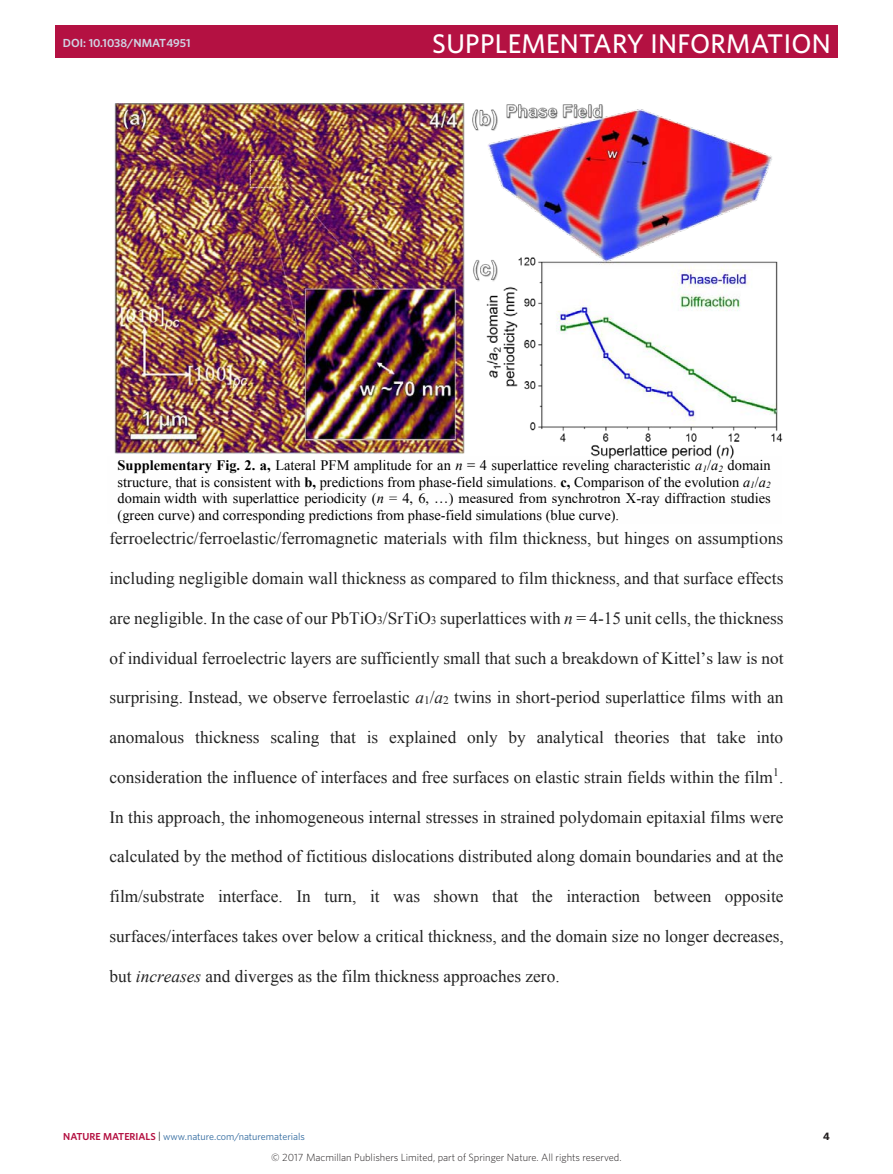
<style>
.page{position:relative;width:893px;height:1174px;background:#fff}
.page>*{position:absolute;margin:0;border:0;box-sizing:border-box;transform-origin:0 0}
.t1{font:500 27px "Whitney";letter-spacing:.01em;color:#fff}
.t2{font:17.25px "Times New Roman";color:#222}
.t3{font:14.4px/16.5px "Times New Roman";color:#000;text-align:justify}
.t4{font:600 11.7px "Whitney";color:#cfd4e4}
.t5{font:700 10.8px "Whitney";color:#231f20}
.t6{font:300 10.5px "Whitney";color:#231f20}
.t7{font:10.2px "Whitney";color:#316a9f}
.s1{font-weight:700}
.s2{font-style:italic}
.s3{font-size:11.55px}
.s4{font-weight:600;color:#b41142}
.s5{color:#231f20}
</style>
<div class="page">
<div style="left:56px;top:25px;width:782px;height:33px;background:#b41142"></div>
<img style="left:114px;top:104px;width:669px;height:353px">
<p class="t4" style="left:63px;top:35px;width:129px">DOI: 10.1038/NMAT4951</p>
<h1 class="t1" style="left:432px;top:25px;width:400px">SUPPLEMENTARY INFORMATION</h1>
<p class="t3" style="left:118px;top:457px;width:655px"><span class="s1">Supplementary Fig. 2. a,</span> Lateral PFM amplitude for an <span class="s2">n</span> = 4 superlattice reveling characteristic <span class="s2">a</span><sub>1</sub>/<span class="s2">a</span><sub>2</sub> domain structure, that is consistent with <span class="s1">b,</span> predictions from phase-field simulations. <span class="s1">c,</span> Comparison of the evolution <span class="s2">a</span><sub>1</sub>/<span class="s2">a</span><sub>2 </sub>domain width with superlattice periodicity (<span class="s2">n</span> = 4, 6, …) measured from synchrotron X-ray diffraction studies (green curve) and corresponding predictions from phase-field simulations (blue curve).</p>
<p class="t2" style="left:109px;top:527px;width:675px">ferroelectric/ferroelastic/ferromagnetic materials with film thickness, but hinges on assumptions</p>
<p class="t2" style="left:109px;top:566px;width:675px">including negligible domain wall thickness as compared to film thickness, and that surface effects</p>
<p class="t2" style="left:109px;top:606px;width:675px">are negligible. In the case of our PbTiO<span class="s3">3</span>/SrTiO<span class="s3">3</span> superlattices with <span class="s2">n</span> = 4-15 unit cells, the thickness</p>
<p class="t2" style="left:110px;top:646px;width:676px">of individual ferroelectric layers are sufficiently small that such a breakdown of Kittel’s law is not</p>
<p class="t2" style="left:110px;top:686px;width:675px">surprising. Instead, we observe ferroelastic <span class="s2">a</span><span class="s3">1</span>/<span class="s2">a</span><span class="s3">2</span> twins in short-period superlattice films with an</p>
<p class="t2" style="left:110px;top:725px;width:675px">anomalous thickness scaling that is explained only by analytical theories that take into</p>
<p class="t2" style="left:110px;top:765px;width:675px">consideration the influence of interfaces and free surfaces on elastic strain fields within the film<sup>1</sup>.</p>
<p class="t2" style="left:109px;top:805px;width:675px">In this approach, the inhomogeneous internal stresses in strained polydomain epitaxial films were</p>
<p class="t2" style="left:109px;top:845px;width:676px">calculated by the method of fictitious dislocations distributed along domain boundaries and at the</p>
<p class="t2" style="left:109px;top:884px;width:676px">film/substrate interface. In turn, it was shown that the interaction between opposite</p>
<p class="t2" style="left:110px;top:924px;width:676px">surfaces/interfaces takes over below a critical thickness, and the domain size no longer decreases,</p>
<p class="t2" style="left:110px;top:964px;width:452px">but <span class="s2">increases</span> and diverges as the film thickness approaches zero.</p>
<p class="t7" style="left:63px;top:1129px;width:243px"><span class="s4">NATURE MATERIALS</span> <span class="s5">|</span> www.nature.com/naturematerials</p>
<p class="t5" style="left:823px;top:1128px;width:8px">4</p>
<p class="t6" style="left:271px;top:1150px;width:352px">© 2017 Macmillan Publishers Limited, part of Springer Nature. All rights reserved.</p>
</div>
